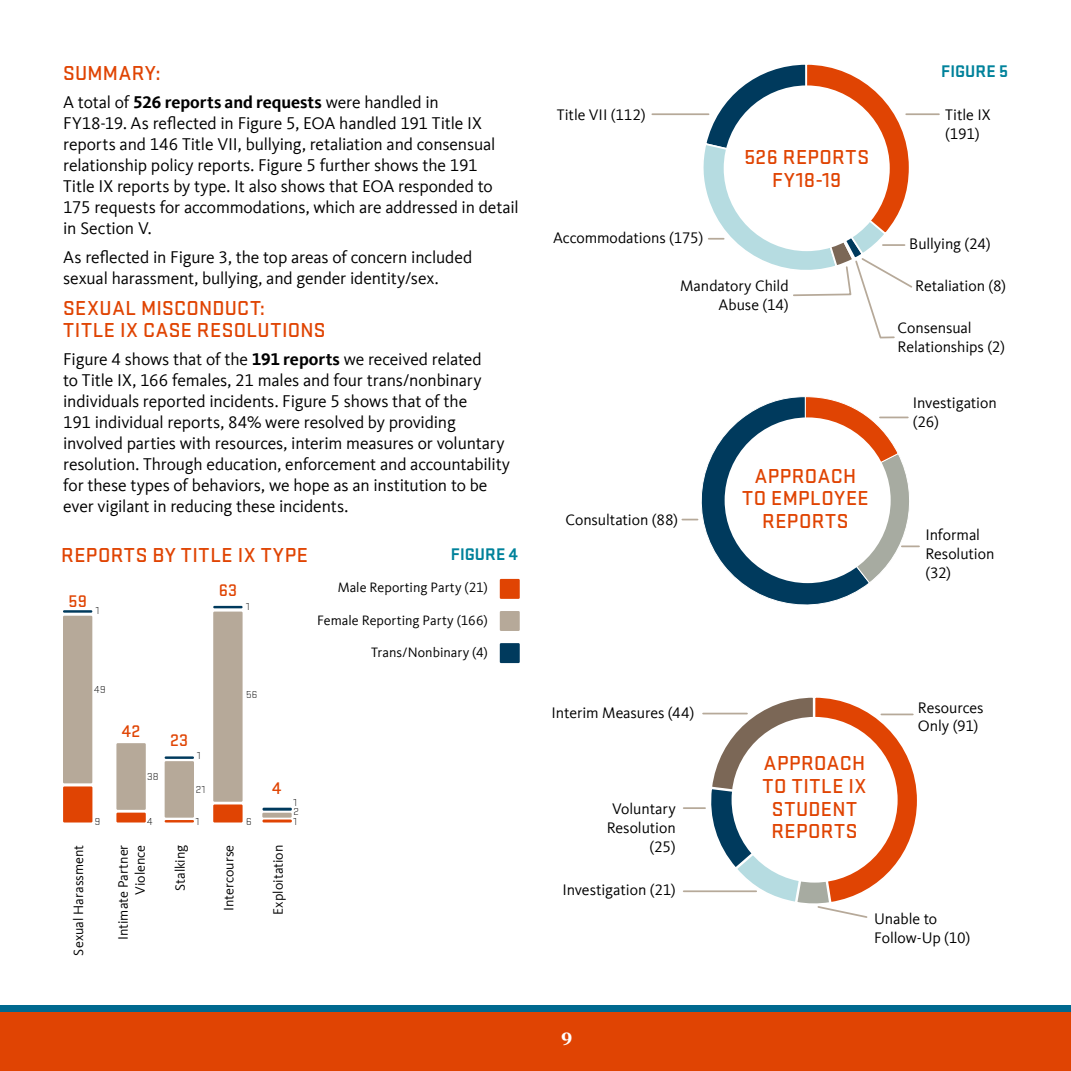
<style>
.page{position:relative;width:1071px;height:1071px;background:#fff}
.page>*{position:absolute;margin:0;border:0;box-sizing:border-box;transform-origin:0 0}
.t1{font:500 21px/22.8px "Stratum 2";letter-spacing:.025em;color:#e04403;text-align:center}
.t2{font:17.5px/21px "Kievit Offc";letter-spacing:-.01em;color:#000}
.t3{font:700 17.5px "Stratum 2";letter-spacing:.005em;color:#00829b}
.t4{font:500 17.5px "Stratum 2";letter-spacing:.01em;color:#e04403}
.t5{font:700 17.5px "Georgia";color:#fff}
.t6{font:15.75px/18.9px "Kievit Offc";letter-spacing:-.005em;color:#000}
.t7{font:14px/16.8px "Kievit Offc";color:#000;text-align:right}
.t8{font:300 10.5px "Stratum 2";letter-spacing:.04em;color:#000}
.s1{font-weight:700}
</style>
<div class="page">
<div style="left:213px;top:612px;width:30px;height:190px;background:#b6a999"></div>
<div style="left:63px;top:616px;width:29px;height:167px;background:#b6a999"></div>
<div style="left:213px;top:804px;width:30px;height:19px;background:#e04403"></div>
<hr style="left:263px;top:820px;width:29px;height:3px;background:#e04403">
<hr style="left:263px;top:808px;width:29px;height:3px;background:#003a5d">
<hr style="left:213px;top:606px;width:30px;height:2px;background:#003a5d">
<hr style="left:165px;top:756px;width:29px;height:3px;background:#003a5d">
<hr style="left:63px;top:610px;width:29px;height:3px;background:#003a5d">
<div style="left:116px;top:743px;width:30px;height:67px;background:#b6a999"></div>
<div style="left:116px;top:813px;width:30px;height:10px;background:#e04403"></div>
<div style="left:63px;top:786px;width:29px;height:37px;background:#e04403"></div>
<div style="left:165px;top:761px;width:29px;height:57px;background:#b6a999"></div>
<hr style="left:165px;top:820px;width:29px;height:3px;background:#e04403">
<div style="left:262px;top:813px;width:30px;height:5px;background:#b6a999"></div>
<hr style="left:684px;top:807px;width:21px;height:2px;background:#b6a999">
<hr style="left:684px;top:890px;width:72px;height:2px;background:#b6a999">
<hr style="left:703px;top:713px;width:44px;height:1px;background:#b6a999">
<svg style="left:682px;top:396px;width:238px;height:209px"></svg>
<hr style="left:652px;top:113px;width:57px;height:2px;background:#b6a999">
<hr style="left:906px;top:113px;width:33px;height:2px;background:#b6a999">
<svg style="left:700px;top:64px;width:214px;height:275px"></svg>
<div style="left:500px;top:579px;width:20px;height:20px;background:#e04403"></div>
<div style="left:500px;top:611px;width:20px;height:20px;background:#b6a999"></div>
<div style="left:500px;top:643px;width:20px;height:20px;background:#003a5d"></div>
<svg style="left:708px;top:697px;width:209px;height:221px"></svg>
<div style="left:0;top:1005px;width:1071px;height:66px;background:#00698f"></div>
<div style="left:0;top:1012px;width:1071px;height:59px;background:#e04403"></div>
<p class="t1" style="left:63px;top:61px;width:99px">SUMMARY:</p>
<p class="t2" style="left:63px;top:92px;width:457px">A total of <span class="s1">526 reports and requests</span> were handled in<br>FY18-19. As reflected in Figure 5, EOA handled 191 Title IX reports and 146 Title VII, bullying, retaliation and consensual relationship policy reports. Figure 5 further shows the 191<br>Title IX reports by type. It also shows that EOA responded to 175 requests for accommodations, which are addressed in detail in Section V.</p>
<p class="t2" style="left:63px;top:247px;width:410px">As reflected in Figure 3, the top areas of concern included sexual harassment, bullying, and gender identity/sex.</p>
<p class="t1" style="left:63px;top:295px;width:264px;text-align:left">SEXUAL MISCONDUCT:<br>TITLE IX CASE RESOLUTIONS</p>
<p class="t2" style="left:63px;top:349px;width:448px">Figure 4 shows that of the <span class="s1">191 reports</span> we received related<br>to Title IX, 166 females, 21 males and four trans/nonbinary individuals reported incidents. Figure 5 shows that of the<br>191 individual reports, 84% were resolved by providing involved parties with resources, interim measures or voluntary resolution. Through education, enforcement and accountability for these types of behaviors, we hope as an institution to be ever vigilant in reducing these incidents.</p>
<p class="t1" style="left:61px;top:543px;width:248px">REPORTS BY TITLE IX TYPE</p>
<p class="t3" style="left:451px;top:542px;width:68px">FIGURE 4</p>
<p class="t4" style="left:69px;top:590px;width:20px">59</p>
<p class="t8" style="left:96px;top:605px;width:5px">1</p>
<p class="t8" style="left:94px;top:684px;width:13px">49</p>
<p class="t7" style="left:70px;top:956px;width:112px;rotate:-90deg">Sexual Harassment</p>
<p class="t8" style="left:95px;top:815px;width:7px">9</p>
<p class="t4" style="left:122px;top:719px;width:20px">42</p>
<p class="t8" style="left:147px;top:770px;width:13px">38</p>
<p class="t8" style="left:147px;top:815px;width:7px">4</p>
<p class="t4" style="left:170px;top:728px;width:20px">23</p>
<p class="t8" style="left:197px;top:749px;width:5px">1</p>
<p class="t8" style="left:196px;top:783px;width:11px">21</p>
<p class="t8" style="left:196px;top:815px;width:5px">1</p>
<p class="t7" style="left:115px;top:940px;width:97px;rotate:-90deg">Intimate Partner<br>Violence</p>
<p class="t7" style="left:172px;top:891px;width:48px;rotate:-90deg">Stalking</p>
<p class="t4" style="left:219px;top:578px;width:20px">63</p>
<p class="t7" style="left:338px;top:579px;width:152px">Male Reporting Party (21)</p>
<p class="t7" style="left:317px;top:612px;width:172px">Female Reporting Party (166)</p>
<p class="t7" style="left:371px;top:644px;width:118px">Trans/Nonbinary (4)</p>
<p class="t8" style="left:246px;top:600px;width:5px">1</p>
<p class="t8" style="left:246px;top:688px;width:13px">56</p>
<p class="t7" style="left:221px;top:911px;width:68px;rotate:-90deg">Intercourse</p>
<p class="t8" style="left:246px;top:815px;width:7px">6</p>
<p class="t4" style="left:272px;top:776px;width:11px">4</p>
<p class="t8" style="left:294px;top:796px;width:5px">1</p>
<p class="t8" style="left:294px;top:805px;width:7px">2</p>
<p class="t8" style="left:294px;top:815px;width:5px">1</p>
<p class="t7" style="left:270px;top:915px;width:72px;rotate:-90deg">Exploitation</p>
<p class="t3" style="left:941px;top:59px;width:68px">FIGURE 5</p>
<p class="t6" style="left:557px;top:105px;width:90px">Title VII (112)</p>
<p class="t6" style="left:945px;top:105px;width:47px">Title IX (191)</p>
<p class="t1" style="left:744px;top:144px;width:126px">526 REPORTS<br>FY18-19</p>
<p class="t6" style="left:553px;top:228px;width:152px">Accommodations (175)</p>
<p class="t6" style="left:680px;top:276px;width:110px;text-align:right">Mandatory Child<br>Abuse (14)</p>
<p class="t6" style="left:565px;top:510px;width:114px">Consultation (88)</p>
<p class="t1" style="left:742px;top:463px;width:128px">APPROACH<br>TO EMPLOYEE<br>REPORTS</p>
<p class="t6" style="left:909px;top:235px;width:83px">Bullying (24)</p>
<p class="t6" style="left:915px;top:276px;width:93px">Retaliation (8)</p>
<p class="t6" style="left:898px;top:319px;width:109px">Consensual<br>Relationships (2)</p>
<p class="t6" style="left:913px;top:394px;width:86px">Investigation (26)</p>
<p class="t6" style="left:925px;top:526px;width:71px">Informal<br>Resolution (32)</p>
<p class="t6" style="left:552px;top:703px;width:144px">Interim Measures (44)</p>
<p class="t6" style="left:918px;top:698px;width:67px">Resources<br>Only (91)</p>
<p class="t6" style="left:607px;top:800px;width:71px;text-align:right">Voluntary<br>Resolution (25)</p>
<p class="t6" style="left:562px;top:880px;width:115px">Investigation (21)</p>
<p class="t5" style="left:561px;top:1023px;width:13px">9</p>
<p class="t1" style="left:763px;top:751px;width:106px">APPROACH<br>TO TITLE IX<br>STUDENT<br>REPORTS</p>
<p class="t6" style="left:874px;top:909px;width:98px">Unable to<br>Follow-Up (10)</p>
</div>
